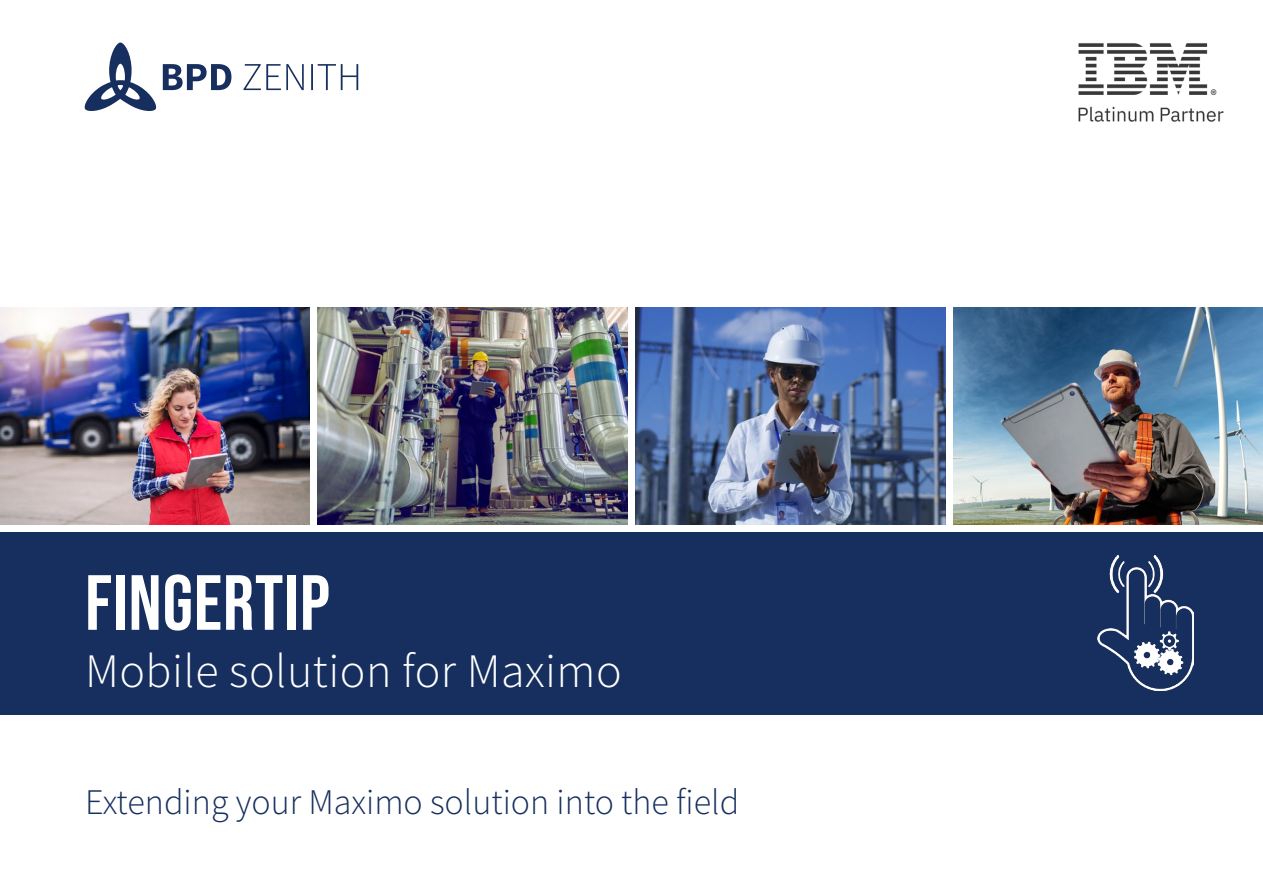
<style>
.page{position:relative;width:1263px;height:893px;background:#fff}
.page>*{position:absolute;margin:0;border:0;box-sizing:border-box;transform-origin:0 0}
.t1{font:78px "Bebas Neue";letter-spacing:.01em;color:#fff}
.t2{font:300 48px "Source Sans Pro";letter-spacing:.01em;color:#fff}
.t3{font:300 36px "Source Sans Pro";color:#172f5e}
</style>
<div class="page">
<div style="left:0;top:533px;width:1263px;height:182px;background:#172f5e"></div>
<img style="left:954px;top:308px;width:309px;height:216px">
<img style="left:0;top:307px;width:309px;height:217px">
<img style="left:318px;top:308px;width:309px;height:216px">
<img style="left:636px;top:308px;width:309px;height:216px">
<img style="left:1097px;top:556px;width:97px;height:134px">
<svg style="left:243px;top:64px;width:115px;height:26px"></svg>
<svg style="left:84px;top:43px;width:147px;height:68px"></svg>
<img style="left:1078px;top:43px;width:146px;height:79px">
<p class="t1" style="left:85px;top:559px;width:246px">FINGERTIP</p>
<p class="t2" style="left:85px;top:641px;width:538px">Mobile solution for Maximo</p>
<p class="t3" style="left:85px;top:780px;width:656px">Extending your Maximo solution into the field</p>
</div>
